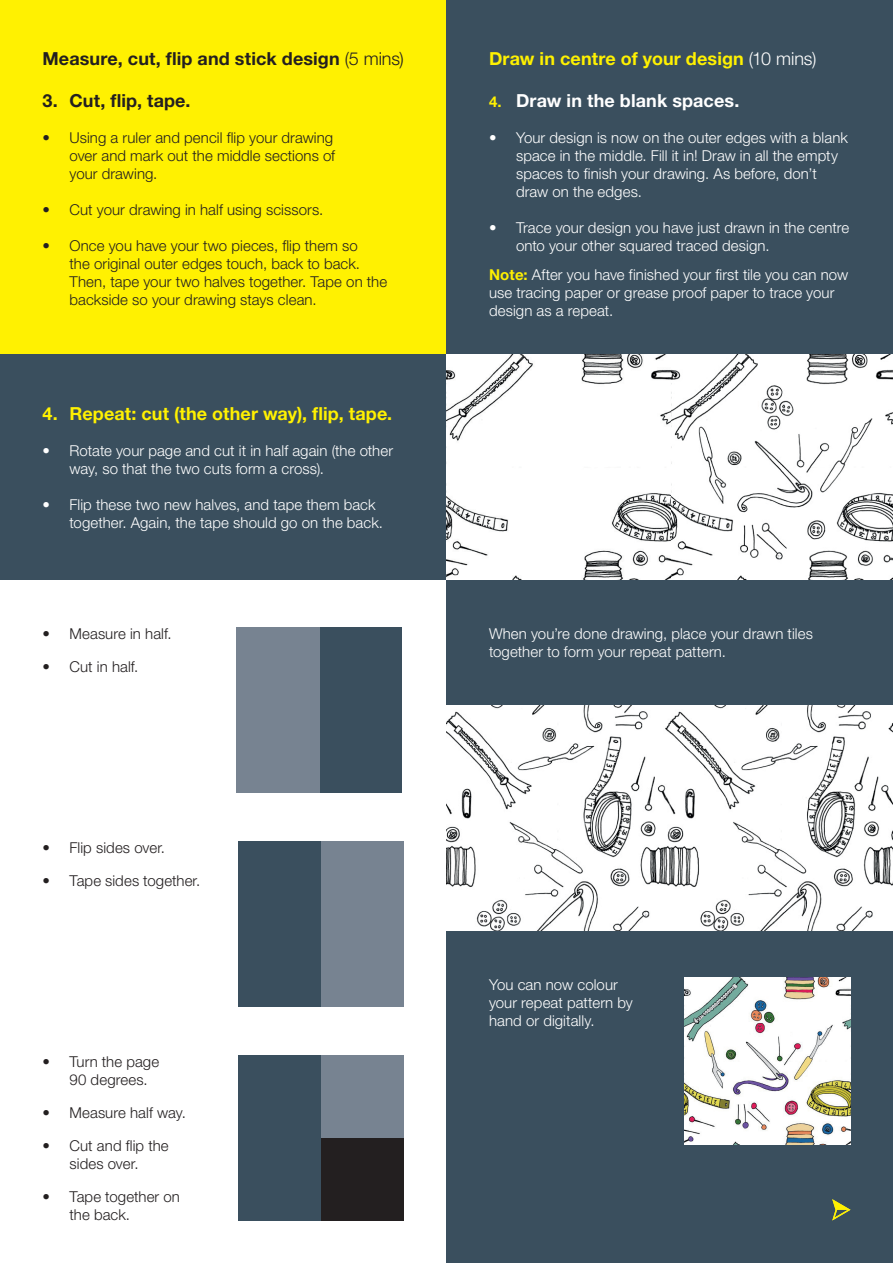
<style>
.page{position:relative;width:893px;height:1263px;background:#fff}
.page>*{position:absolute;margin:0;border:0;box-sizing:border-box;transform-origin:0 0}
.t1{font:700 18px "Helvetica Neue";letter-spacing:.005em;color:#fff101}
.t2{font:700 18px "Helvetica Neue";letter-spacing:.01em;color:#231f20}
.t3{font:700 18px "Helvetica Neue";letter-spacing:.005em;color:#fff}
.t4{font:300 15px/18px "Helvetica Neue";letter-spacing:.005em;color:#fff}
.t5{font:300 15px/18px "Helvetica Neue";letter-spacing:.005em;color:#231f20}
.s1{font-weight:300}
.s2{font-weight:300;color:#fff}
.s3{font-size:15px;color:#fff101}
.s4{font-weight:700;color:#fff101}
</style>
<div class="page">
<div style="left:0;top:0;width:446px;height:355px;background:#fff101"></div>
<div style="left:446px;top:0;width:447px;height:1263px;background:#3a4f5e"></div>
<div style="left:0;top:355px;width:446px;height:225px;background:#3a4f5e"></div>
<div style="left:237px;top:627px;width:165px;height:166px;background:#3a4f5e"></div>
<div style="left:237px;top:627px;width:83px;height:166px;background:#778391"></div>
<div style="left:238px;top:841px;width:166px;height:166px;background:#3a4f5e"></div>
<div style="left:321px;top:841px;width:83px;height:166px;background:#778391"></div>
<div style="left:238px;top:1055px;width:166px;height:165px;background:#3a4f5e"></div>
<div style="left:321px;top:1055px;width:83px;height:165px;background:#778391"></div>
<div style="left:321px;top:1137px;width:83px;height:83px;background:#231f20"></div>
<img style="left:446px;top:355px;width:447px;height:225px">
<img style="left:446px;top:705px;width:447px;height:225px">
<img style="left:684px;top:978px;width:166px;height:166px">
<svg style="left:832px;top:1199px;width:18px;height:21px"></svg>
<p class="t2" style="left:43px;top:47px;width:363px">Measure, cut, flip and stick design <span class="s1">(5 mins)</span></p>
<p class="t2" style="left:43px;top:89px;width:150px">3. Cut, flip, tape.</p>
<p class="t5" style="left:70px;top:128px;width:267px;text-indent:-27px">• Using a ruler and pencil flip your drawing over and mark out the middle sections of your drawing.</p>
<p class="t5" style="left:43px;top:200px;width:282px">• Cut your drawing in half using scissors.</p>
<p class="t5" style="left:70px;top:236px;width:319px;text-indent:-27px">• Once you have your two pieces, flip them so<br>the original outer edges touch, back to back.<br>Then, tape your two halves together. Tape on the backside so your drawing stays clean.</p>
<p class="t1" style="left:43px;top:403px;width:351px">4. Repeat: cut (the other way), flip, tape.</p>
<p class="t4" style="left:70px;top:441px;width:325px">Rotate your page and cut it in half again (the other way, so that the two cuts form a cross).</p>
<p class="t4" style="left:70px;top:495px;width:315px">Flip these two new halves, and tape them back together. Again, the tape should go on the back.</p>
<p class="t4" style="left:43px;top:441px;width:9px">•</p>
<p class="t4" style="left:43px;top:495px;width:9px">•</p>
<p class="t5" style="left:43px;top:625px;width:9px">•</p>
<p class="t5" style="left:43px;top:658px;width:9px">•</p>
<p class="t5" style="left:70px;top:617px;width:104px;line-height:33px">Measure in half.<br>Cut in half.</p>
<p class="t5" style="left:43px;top:838px;width:9px">•</p>
<p class="t5" style="left:43px;top:871px;width:9px">•</p>
<p class="t5" style="left:70px;top:838px;width:97px">Flip sides over.</p>
<p class="t5" style="left:70px;top:871px;width:132px">Tape sides together.</p>
<p class="t5" style="left:43px;top:1052px;width:9px">•</p>
<p class="t5" style="left:43px;top:1103px;width:9px">•</p>
<p class="t5" style="left:43px;top:1136px;width:9px">•</p>
<p class="t5" style="left:43px;top:1187px;width:9px">•</p>
<p class="t5" style="left:70px;top:1052px;width:91px">Turn the page<br>90 degrees.</p>
<p class="t5" style="left:70px;top:1103px;width:118px">Measure half way.</p>
<p class="t5" style="left:70px;top:1136px;width:101px">Cut and flip the sides over.</p>
<p class="t5" style="left:70px;top:1187px;width:112px">Tape together on the back.</p>
<p class="t1" style="left:489px;top:47px;width:329px">Draw in centre of your design <span class="s2">(10 mins)</span></p>
<p class="t3" style="left:489px;top:89px;width:252px"><span class="s3">4.</span> Draw in the blank spaces.</p>
<p class="t4" style="left:516px;top:128px;width:334px;text-indent:-27px">• Your design is now on the outer edges with a blank space in the middle. Fill it in! Draw in all the empty spaces to finish your drawing. As before, don’t draw on the edges.</p>
<p class="t4" style="left:516px;top:218px;width:335px;text-indent:-27px">• Trace your design you have just drawn in the centre onto your other squared traced design.</p>
<p class="t4" style="left:489px;top:265px;width:361px"><span class="s4">Note:</span> After you have finished your first tile you can now use tracing paper or grease proof paper to trace your design as a repeat.</p>
<p class="t4" style="left:489px;top:625px;width:325px">When you’re done drawing, place your drawn tiles together to form your repeat pattern.</p>
<p class="t4" style="left:489px;top:975px;width:145px">You can now colour your repeat pattern by hand or digitally.</p>
</div>
